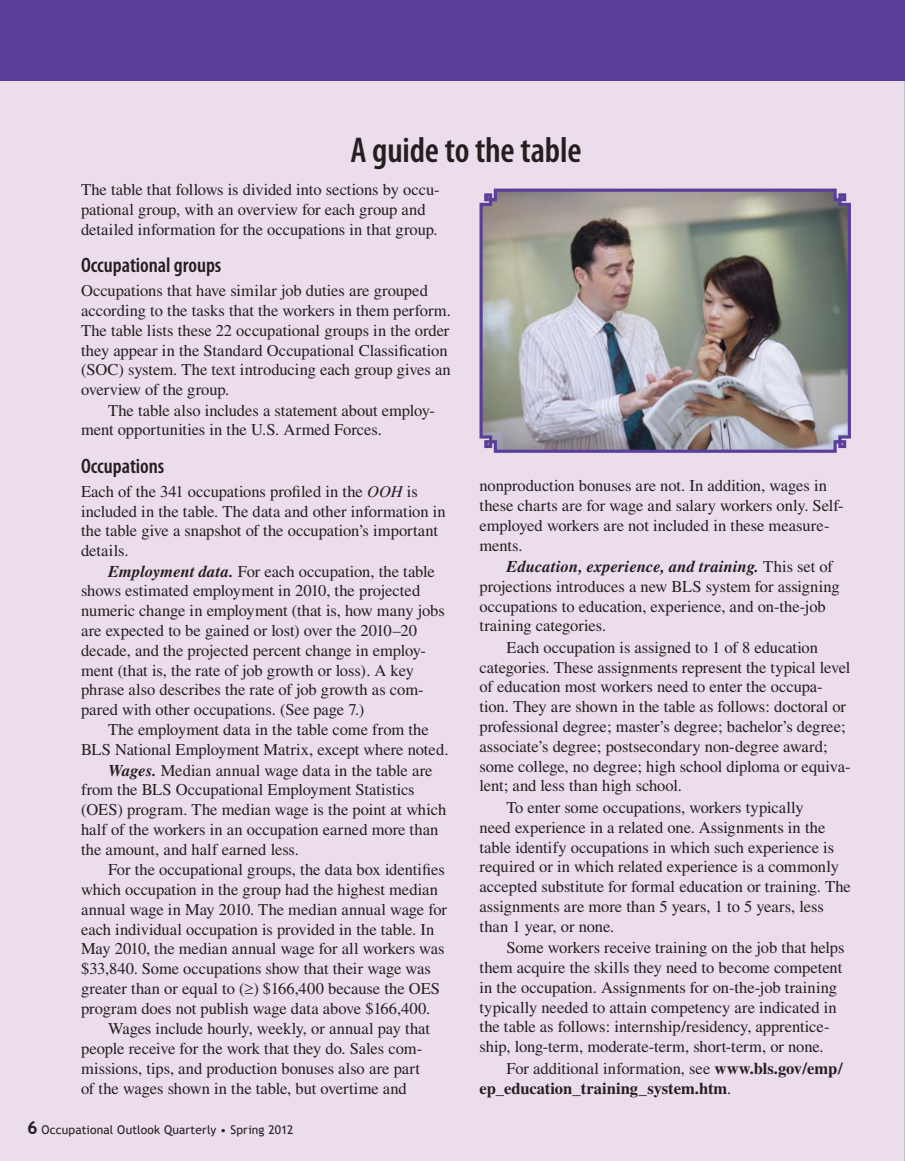
<style>
.page{position:relative;width:905px;height:1161px;background:#fff}
.page>*{position:absolute;margin:0;border:0;box-sizing:border-box;transform-origin:0 0}
.Main_Heading{font:600 condensed 36px "Myriad Pro";letter-spacing:-.005em;color:#231f20}
.Sub_Heading{font:600 condensed 21px "Myriad Pro";color:#231f20}
.Body_Indent{font:16.5px/19.8px "Times";letter-spacing:-.005em;color:#231f20}
.Body_Subheading{font:16.5px/19.8px "Times";letter-spacing:-.005em;color:#231f20}
.Body_No_Indent{font:16.5px/19.8px "Times";letter-spacing:-.005em;color:#231f20}
.Body_Indent-2{font:700 16.5px/19.8px "Times";color:#231f20}
.Footer_Left{font:12px "Trebuchet MS";letter-spacing:.01em;color:#231f20}
.s1{font-style:italic}
.s2{font-weight:700;font-style:italic}
.s3{font-weight:700;font-size:18px}
.s4{font-weight:400}
</style>
<div class="page">
<div style="left:0;top:81px;width:904px;height:1080px;background:#ebddeb"></div>
<svg style="left:904px;top:0;width:1px;height:1161px"></svg>
<div style="left:0;top:0;width:904px;height:81px;background:#593f99"></div>
<img style="left:478px;top:187px;width:374px;height:267px">
<p class="Main_Heading" style="left:350px;top:130px;width:233px">A guide to the table</p>
<p class="Body_No_Indent" style="left:81px;top:180px;width:360px">The table that follows is divided into sections by occu&shy;pational group, with an overview for each group and detailed information for the occupations in that group.</p>
<p class="Sub_Heading" style="left:81px;top:254px;width:142px">Occupational groups</p>
<p class="Body_No_Indent" style="left:81px;top:281px;width:371px">Occupations that have similar job duties are grouped according to the tasks that the workers in them perform.<br>The table lists these 22 occupational groups in the order they appear in the Standard Occupational Classification (SOC) system. The text introducing each group gives an overview of the group.</p>
<p class="Body_Indent" style="left:81px;top:400px;width:355px;text-indent:27px">The table also includes a statement about employ&shy;ment opportunities in the U.S. Armed Forces.</p>
<p class="Sub_Heading" style="left:81px;top:455px;width:85px">Occupations</p>
<p class="Body_No_Indent" style="left:81px;top:481px;width:366px">Each of the 341 occupations profiled in the <span class="s1">OOH</span> is included in the table. The data and other information in the table give a snapshot of the occupation’s important details.</p>
<p class="Body_Subheading" style="left:81px;top:561px;width:365px;text-indent:27px"><span class="s2">Employment data.</span> For each occupation, the table shows estimated employment in 2010, the projected numeric change in employment (that is, how many jobs are expected to be gained or lost) over the 2010–20 decade, and the projected percent change in employ&shy;ment (that is, the rate of job growth or loss). A key phrase also describes the rate of job growth as com&shy;pared with other occupations. (See page 7.)</p>
<p class="Body_Indent" style="left:81px;top:720px;width:369px;text-align:center">The employment data in the table come from the<br>BLS National Employment Matrix, except where noted.</p>
<p class="Body_Subheading" style="left:81px;top:760px;width:367px;text-indent:27px"><span class="s2">Wages.</span> Median annual wage data in the table are from the BLS Occupational Employment Statistics (OES) program. The median wage is the point at which half of the workers in an occupation earned more than the amount, and half earned less.</p>
<p class="Body_Indent" style="left:81px;top:860px;width:367px;text-indent:27px">For the occupational groups, the data box identifies which occupation in the group had the highest median annual wage in May 2010. The median annual wage for each individual occupation is provided in the table. In May 2010, the median annual wage for all workers was $33,840. Some occupations show that their wage was greater than or equal to (≥) $166,400 because the OES program does not publish wage data above $166,400.</p>
<p class="Body_Indent" style="left:81px;top:1019px;width:350px;text-indent:27px">Wages include hourly, weekly, or annual pay that people receive for the work that they do. Sales com&shy;missions, tips, and production bonuses also are part of the wages shown in the table, but overtime and</p>
<p class="Footer_Left" style="left:27px;top:1123px;width:268px"><span class="s3">6</span> Occupational Outlook Quarterly • Spring 2012</p>
<p class="Body_Indent" style="left:479px;top:476px;width:366px">nonproduction bonuses are not. In addition, wages in these charts are for wage and salary workers only. Self&shy;employed workers are not included in these measure&shy;ments.</p>
<p class="Body_Subheading" style="left:479px;top:557px;width:362px;text-indent:27px"><span class="s2">Education, experience, and training.</span> This set of projections introduces a new BLS system for assigning occupations to education, experience, and on-the-job training categories.</p>
<p class="Body_Indent" style="left:479px;top:637px;width:372px;text-indent:27px">Each occupation is assigned to 1 of 8 education categories. These assignments represent the typical level of education most workers need to enter the occupa&shy;tion. They are shown in the table as follows: doctoral or professional degree; master’s degree; bachelor’s degree; associate’s degree; postsecondary non-degree award; some college, no degree; high school diploma or equiva&shy;lent; and less than high school.</p>
<p class="Body_Indent" style="left:479px;top:797px;width:373px;text-indent:27px">To enter some occupations, workers typically<br>need experience in a related one. Assignments in the table identify occupations in which such experience is required or in which related experience is a commonly accepted substitute for formal education or training. The assignments are more than 5 years, 1 to 5 years, less than 1 year, or none.</p>
<p class="Body_Indent" style="left:479px;top:938px;width:366px;text-indent:27px">Some workers receive training on the job that helps them acquire the skills they need to become competent in the occupation. Assignments for on-the-job training typically needed to attain competency are indicated in the table as follows: internship/residency, apprentice&shy;ship, long-term, moderate-term, short-term, or none.</p>
<p class="Body_Indent-2" style="left:479px;top:1058px;width:364px;text-indent:27px"><span class="s4">For additional information, see</span> www.bls.gov/emp/ ep_education_training_system.htm<span class="s4">.</span></p>
</div>
